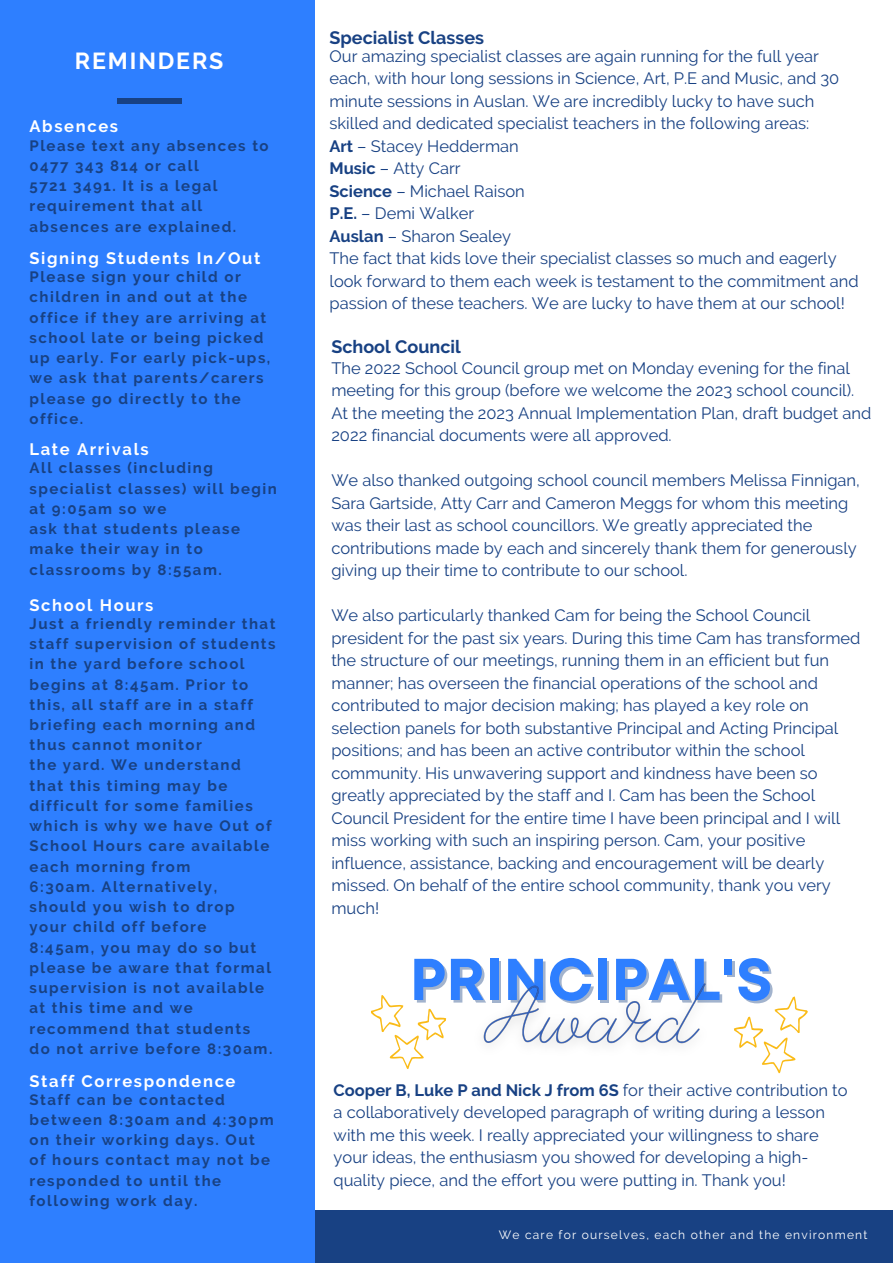
<style>
.page{position:relative;width:893px;height:1264px;background:#fff}
.page>*{position:absolute;margin:0;border:0;box-sizing:border-box;transform-origin:0 0}
.t1{font:700 58.8px "Mont";color:#2e7fff}
.t2{font:700 23.1px "Raleway";letter-spacing:.08em;color:#fff}
.t3{font:700 18px "Raleway";color:#184183}
.t4{font:16.5px/22.5px "Raleway";color:#184183}
.t5{font:700 16.5px "Raleway";letter-spacing:.1em;color:#fff}
.t6{font:700 15px/20.2px "Raleway";letter-spacing:.1em;color:#184183}
.t7{font:12px "Raleway";letter-spacing:.1em;color:#fff}
.s1{font-weight:700}
</style>
<div class="page">
<div style="left:301px;top:1209px;width:591px;height:53px;background:#184183"></div>
<div style="left:0;top:0;width:315px;height:1262px;background:#2e7fff"></div>
<div style="left:117px;top:98px;width:64px;height:6px;background:#184183"></div>
<svg style="left:734px;top:996px;width:74px;height:78px"></svg>
<img style="left:483px;top:983px;width:223px;height:62px">
<svg style="left:371px;top:995px;width:76px;height:74px"></svg>
<h2 class="t2" style="left:75px;top:47px;width:150px">REMINDERS</h2>
<p class="t5" style="left:30px;top:117px;width:90px">Absences</p>
<p class="t6" style="left:30px;top:135px;width:241px">Please text any absences to<br>0477 343 814 or call<br>5721 3491. It is a legal requirement that all absences are explained.</p>
<p class="t5" style="left:30px;top:248px;width:232px">Signing Students In/Out</p>
<p class="t6" style="left:30px;top:267px;width:242px">Please sign your child or children in and out at the office if they are arriving at school late or being picked up early. For early pick-ups, we ask that parents/carers please go directly to the office.</p>
<p class="t5" style="left:30px;top:439px;width:121px">Late Arrivals</p>
<p class="t6" style="left:30px;top:458px;width:249px">All classes (including specialist classes) will begin at 9:05am so we<br>ask that students please make their way in to classrooms by 8:55am.</p>
<p class="t5" style="left:30px;top:595px;width:125px">School Hours</p>
<p class="t6" style="left:30px;top:613px;width:248px">Just a friendly reminder that staff supervision of students in the yard before school begins at 8:45am. Prior to this, all staff are in a staff briefing each morning and thus cannot monitor<br>the yard. We understand that this timing may be difficult for some families which is why we have Out of<br>School Hours care available each morning from<br>6:30am. Alternatively, should you wish to drop<br>your child off before<br>8:45am, you may do so but please be aware that formal supervision is not available at this time and we recommend that students<br>do not arrive before 8:30am.</p>
<p class="t5" style="left:30px;top:1070px;width:207px">Staff Correspondence</p>
<p class="t6" style="left:30px;top:1089px;width:245px">Staff can be contacted between 8:30am and 4:30pm on their working days. Out of hours contact may not be responded to until the following work day.</p>
<p class="t3" style="left:329px;top:27px;width:156px">Specialist Classes</p>
<p class="t4" style="left:329px;top:45px;width:530px">Our amazing specialist classes are again running for the full year each, with hour long sessions in Science, Art, P.E and Music, and 30 minute sessions in Auslan. We are incredibly lucky to have such skilled and dedicated specialist teachers in the following areas:<br><span class="s1">Art</span> – Stacey Hedderman<br><span class="s1">Music</span> – Atty Carr<br><span class="s1">Science</span> – Michael Raison<br><span class="s1">P.E.</span> – Demi Walker<br><span class="s1">Auslan</span> – Sharon Sealey<br>The fact that kids love their specialist classes so much and eagerly look forward to them each week is testament to the commitment and passion of these teachers. We are lucky to have them at our school!</p>
<p class="t3" style="left:331px;top:336px;width:131px">School Council</p>
<p class="t4" style="left:331px;top:357px;width:541px">The 2022 School Council group met on Monday evening for the final meeting for this group (before we welcome the 2023 school council).<br>At the meeting the 2023 Annual Implementation Plan, draft budget and 2022 financial documents were all approved.</p>
<p class="t4" style="left:331px;top:469px;width:530px">We also thanked outgoing school council members Melissa Finnigan, Sara Gartside, Atty Carr and Cameron Meggs for whom this meeting was their last as school councillors. We greatly appreciated the contributions made by each and sincerely thank them for generously giving up their time to contribute to our school.</p>
<p class="t4" style="left:331px;top:604px;width:530px">We also particularly thanked Cam for being the School Council president for the past six years. During this time Cam has transformed the structure of our meetings, running them in an efficient but fun manner; has overseen the financial operations of the school and contributed to major decision making; has played a key role on selection panels for both substantive Principal and Acting Principal positions; and has been an active contributor within the school community. His unwavering support and kindness have been so greatly appreciated by the staff and I. Cam has been the School Council President for the entire time I have been principal and I will miss working with such an inspiring person. Cam, your positive influence, assistance, backing and encouragement will be dearly missed. On behalf of the entire school community, thank you very much!</p>
<h1 class="t1" style="left:409px;top:957px;width:364px">PRINCIPAL'S</h1>
<p class="t4" style="left:333px;top:1078px;width:515px"><span class="s1">Cooper B, Luke P and Nick J from 6S</span> for their active contribution to a collaboratively developed paragraph of writing during a lesson with me this week. I really appreciated your willingness to share your ideas, the enthusiasm you showed for developing a high&shy;quality piece, and the effort you were putting in. Thank you!</p>
<p class="t7" style="left:499px;top:1228px;width:370px">We care for ourselves, each other and the environment</p>
</div>
